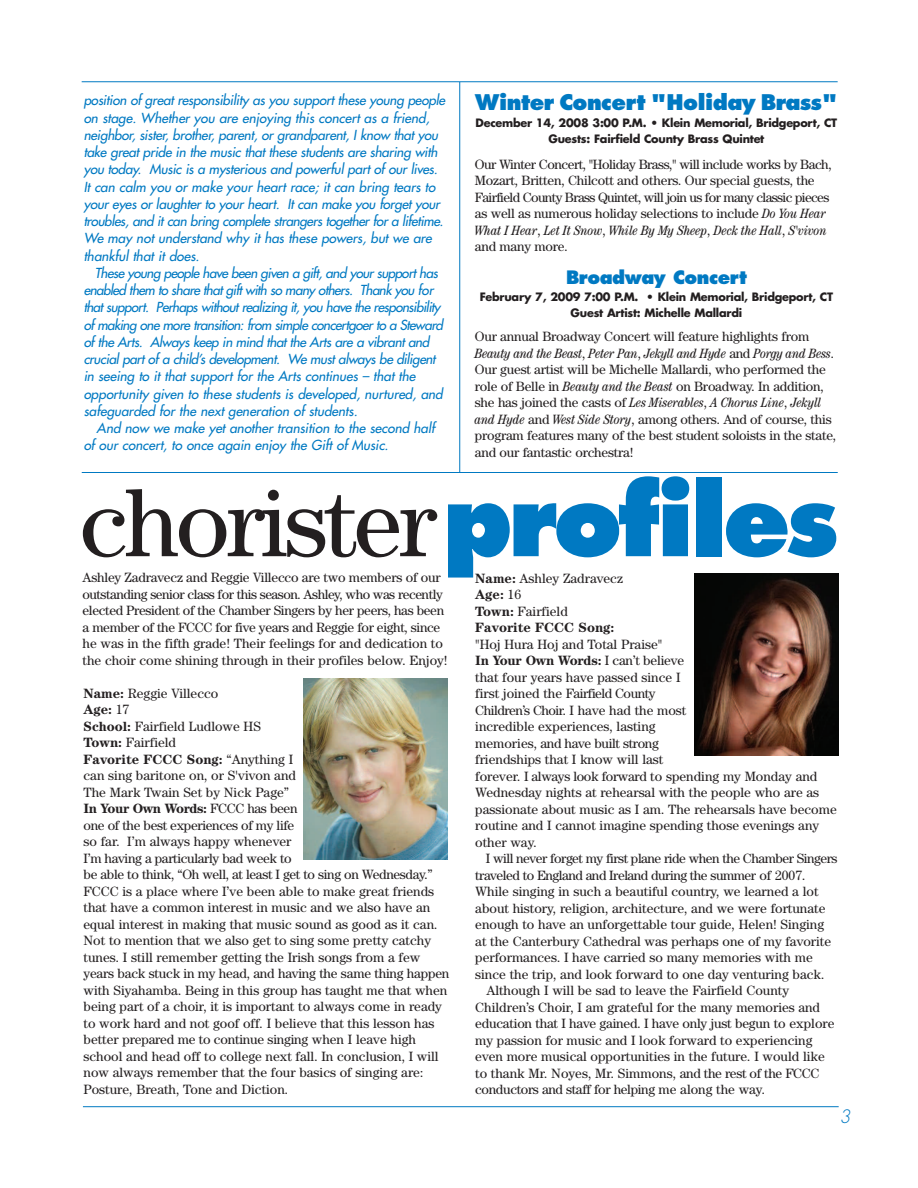
<style>
.page{position:relative;width:918px;height:1188px;background:#fff}
.page>*{position:absolute;margin:0;border:0;box-sizing:border-box;transform-origin:0 0}
.t1{font:97.5px "Century";letter-spacing:-.035em;color:#231f20}
.t2{font:800 21px "Futura";letter-spacing:-.025em;color:#0079c2}
.t3{font:800 18px "Futura";letter-spacing:-.025em;color:#0079c2}
.t4{font:italic 300 18px "Futura";color:#0079c2}
.t5{font:13.5px/16.5px "Century";color:#231f20}
.t6{font:italic 13.5px/17.2px "Futura";letter-spacing:-.015em;color:#0079c2}
.t7{font:13.5px/16.5px "Century";letter-spacing:-.035em;color:#231f20}
.t8{font:13.5px/16.5px "Century";letter-spacing:-.025em;color:#231f20}
.t9{font:700 13.5px/16.5px "Century";color:#231f20}
.t10{font:700 11.25px/16.5px "Futura";letter-spacing:-.02em;color:#231f20;text-align:center}
.s1{font-style:italic;font-stretch:condensed}
.s2{font-family:"Futura";font-weight:800;color:#0079c2}
.s3{font-weight:400}
.s4{font-weight:700}
</style>
<div class="page">
<hr style="left:82px;top:81px;width:756px;height:1px;background:#0079c2">
<img style="left:694px;top:574px;width:144px;height:181px">
<hr style="left:83px;top:1106px;width:756px;height:1px;background:#0079c2">
<img style="left:304px;top:679px;width:144px;height:181px">
<hr style="left:82px;top:472px;width:756px;height:1px;background:#0079c2">
<hr style="left:459px;top:82px;width:1px;height:391px;background:#0079c2">
<p class="t6" style="left:84px;top:93px;width:363px">position of great responsibility as you support these young people on stage. Whether you are enjoying this concert as a friend, neighbor, sister, brother, parent, or grandparent, I know that you take great pride in the music that these students are sharing with you today. Music is a mysterious and powerful part of our lives.<br>It can calm you or make your heart race; it can bring tears to your eyes or laughter to your heart. It can make you forget your troubles, and it can bring complete strangers together for a lifetime.<br>We may not understand why it has these powers, but we are thankful that it does.</p>
<p class="t6" style="left:84px;top:265px;width:361px;text-indent:11px">These young people have been given a gift, and your support has enabled them to share that gift with so many others. Thank you for that support. Perhaps without realizing it, you have the responsibility of making one more transition: from simple concertgoer to a Steward of the Arts. Always keep in mind that the Arts are a vibrant and crucial part of a child’s development. We must always be diligent in seeing to it that support for the Arts continues – that the opportunity given to these students is developed, nurtured, and safeguarded for the next generation of students.</p>
<p class="t6" style="left:84px;top:421px;width:353px;text-indent:13px">And now we make yet another transition to the second half of our concert, to once again enjoy the Gift of Music.</p>
<h2 class="t2" style="left:475px;top:93px;width:365px">Winter Concert "Holiday Brass"</h2>
<p class="t10" style="left:476px;top:115px;width:363px">December 14, 2008 3:00 P.M. • Klein Memorial, Bridgeport, CT<br>Guests: Fairfield County Brass Quintet</p>
<p class="t7" style="left:475px;top:157px;width:358px">Our Winter Concert, "Holiday Brass," will include works by Bach, Mozart, Britten, Chilcott and others. Our special guests, the Fairfield County Brass Quintet, will join us for many classic pieces as well as numerous holiday selections to include <span class="s1">Do You Hear What I Hear</span>, <span class="s1">Let It Snow</span>, <span class="s1">While By My Sheep</span>, <span class="s1">Deck the Hall</span>, <span class="s1">S'vivon </span>and many more.</p>
<h3 class="t3" style="left:566px;top:270px;width:182px">Broadway Concert</h3>
<p class="t10" style="left:480px;top:289px;width:355px">February 7, 2009 7:00 P.M. • Klein Memorial, Bridgeport, CT<br>Guest Artist: Michelle Mallardi</p>
<p class="t5" style="left:475px;top:330px;width:363px">Our annual Broadway Concert will feature highlights from <span class="s1">Beauty and the Beast</span>, <span class="s1">Peter Pan</span>, <span class="s1">Jekyll and Hyde</span> and <span class="s1">Porgy and Bess</span>.<br>Our guest artist will be Michelle Mallardi, who performed the role of Belle in <span class="s1">Beauty and the Beast</span> on Broadway. In addition, she has joined the casts of <span class="s1">Les Miserables</span>, <span class="s1">A Chorus Line</span>, <span class="s1">Jekyll and Hyde</span> and <span class="s1">West Side Story</span>, among others. And of course, this program features many of the best student soloists in the state, and our fantastic orchestra!</p>
<h1 class="t1" style="left:79px;top:489px;width:761px">chorister<span class="s2">profiles</span></h1>
<p class="t8" style="left:83px;top:571px;width:367px">Ashley Zadravecz and Reggie Villecco are two members of our outstanding senior class for this season. Ashley, who was recently elected President of the Chamber Singers by her peers, has been a member of the FCCC for five years and Reggie for eight, since he was in the fifth grade! Their feelings for and dedication to the choir come shining through in their profiles below. Enjoy!</p>
<p class="t9" style="left:475px;top:571px;width:149px">Name: <span class="s3">Ashley Zadravecz<br></span>Age: <span class="s3">16<br></span>Town: <span class="s3">Fairfield<br></span>Favorite FCCC Song:</p>
<p class="t5" style="left:475px;top:637px;width:363px">"Hoj Hura Hoj and Total Praise"<br><span class="s4">In Your Own Words:</span> I can’t believe<br>that four years have passed since I<br>first joined the Fairfield County<br>Children’s Choir. I have had the most<br>incredible experiences, lasting<br>memories, and have built strong<br>friendships that I know will last<br>forever. I always look forward to spending my Monday and Wednesday nights at rehearsal with the people who are as passionate about music as I am. The rehearsals have become routine and I cannot imagine spending those evenings any other way.</p>
<p class="t7" style="left:486px;top:852px;width:353px">I will never forget my first plane ride when the Chamber Singers</p>
<p class="t7" style="left:475px;top:868px;width:332px">traveled to England and Ireland during the summer of 2007.</p>
<p class="t5" style="left:475px;top:885px;width:345px">While singing in such a beautiful country, we learned a lot</p>
<p class="t5" style="left:475px;top:901px;width:352px">about history, religion, architecture, and we were fortunate</p>
<p class="t5" style="left:475px;top:918px;width:350px">enough to have an unforgettable tour guide, Helen! Singing</p>
<p class="t5" style="left:475px;top:934px;width:357px">at the Canterbury Cathedral was perhaps one of my favorite</p>
<p class="t5" style="left:475px;top:951px;width:339px">performances. I have carried so many memories with me</p>
<p class="t5" style="left:475px;top:967px;width:351px">since the trip, and look forward to one day venturing back.</p>
<p class="t5" style="left:486px;top:984px;width:304px">Although I will be sad to leave the Fairfield County</p>
<p class="t5" style="left:475px;top:1000px;width:346px">Children’s Choir, I am grateful for the many memories and</p>
<p class="t5" style="left:475px;top:1017px;width:361px">education that I have gained. I have only just begun to explore</p>
<p class="t5" style="left:475px;top:1033px;width:339px">my passion for music and I look forward to experiencing</p>
<p class="t5" style="left:475px;top:1050px;width:351px">even more musical opportunities in the future. I would like</p>
<p class="t5" style="left:475px;top:1066px;width:346px">to thank Mr. Noyes, Mr. Simmons, and the rest of the FCCC</p>
<p class="t8" style="left:475px;top:1083px;width:291px">conductors and staff for helping me along the way.</p>
<p class="t5" style="left:84px;top:686px;width:367px"><span class="s4">Name:</span> Reggie Villecco<br><span class="s4">Age:</span> 17<br><span class="s4">School:</span> Fairfield Ludlowe HS<br><span class="s4">Town:</span> Fairfield<br><span class="s4">Favorite FCCC Song:</span> “Anything I<br>can sing baritone on, or S'vivon and<br>The Mark Twain Set by Nick Page”<br><span class="s4">In Your Own Words:</span> FCCC has been<br>one of the best experiences of my life<br>so far. I’m always happy whenever<br>I’m having a particularly bad week to<br>be able to think, “Oh well, at least I get to sing on Wednesday.” FCCC is a place where I’ve been able to make great friends that have a common interest in music and we also have an equal interest in making that music sound as good as it can.<br>Not to mention that we also get to sing some pretty catchy tunes. I still remember getting the Irish songs from a few years back stuck in my head, and having the same thing happen with Siyahamba. Being in this group has taught me that when being part of a choir, it is important to always come in ready to work hard and not goof off. I believe that this lesson has better prepared me to continue singing when I leave high school and head off to college next fall. In conclusion, I will now always remember that the four basics of singing are:<br>Posture, Breath, Tone and Diction.</p>
<h3 class="t4" style="left:840px;top:1108px;width:13px">3</h3>
</div>
